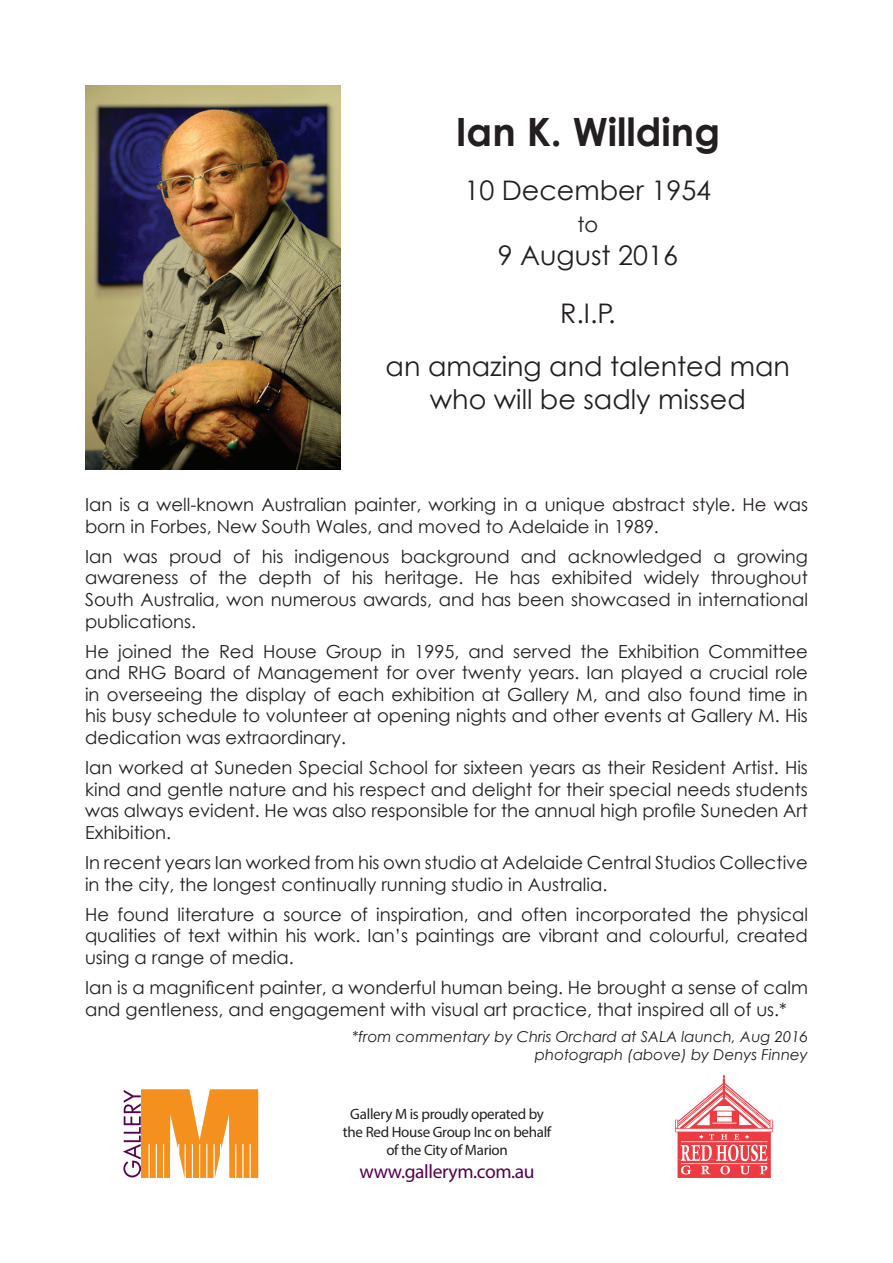
<style>
.page{position:relative;width:893px;height:1263px;background:#fff}
.page>*{position:absolute;margin:0;border:0;box-sizing:border-box;transform-origin:0 0}
.t1{font:700 39px "Century Gothic";color:#231f20}
.t2{font:27px/57.9px "Century Gothic";color:#231f20;text-align:center}
.t3{font:21px "Century Gothic";color:#231f20}
.t4{font:19.5px "Myriad Pro";letter-spacing:-.02em;color:#56004e}
.t5{font:18px/21.6px "Century Gothic";color:#231f20;text-align:justify}
.t6{font:italic 15px/18px "Century Gothic";color:#231f20;text-align:right}
.t7{font:15px/18px "Myriad Pro";letter-spacing:-.02em;color:#231f20;text-align:center}
</style>
<div class="page">
<img style="left:85px;top:85px;width:256px;height:384px">
<svg style="left:123px;top:1089px;width:135px;height:89px"></svg>
<svg style="left:675px;top:1075px;width:98px;height:103px"></svg>
<h1 class="t1" style="left:456px;top:102px;width:266px">Ian K. Willding</h1>
<h2 class="t2" style="left:464px;top:161px;width:248px">10 December 1954</h2>
<p class="t3" style="left:577px;top:210px;width:22px">to</p>
<h2 class="t2" style="left:498px;top:226px;width:182px">9 August 2016<br>R.I.P.</h2>
<h2 class="t2" style="left:386px;top:350px;width:406px;line-height:32.4px">an amazing and talented man who will be sadly missed</h2>
<p class="t5" style="left:85px;top:493px;width:724px">Ian is a well-known Australian painter, working in a unique abstract style. He was born in Forbes, New South Wales, and moved to Adelaide in 1989.</p>
<p class="t5" style="left:85px;top:545px;width:724px">Ian was proud of his indigenous background and acknowledged a growing awareness of the depth of his heritage. He has exhibited widely throughout South Australia, won numerous awards, and has been showcased in international publications.</p>
<p class="t5" style="left:85px;top:640px;width:724px">He joined the Red House Group in 1995, and served the Exhibition Committee and RHG Board of Management for over twenty years. Ian played a crucial role in overseeing the display of each exhibition at Gallery M, and also found time in his busy schedule to volunteer at opening nights and other events at Gallery M. His dedication was extraordinary.</p>
<p class="t5" style="left:85px;top:756px;width:724px">Ian worked at Suneden Special School for sixteen years as their Resident Artist. His kind and gentle nature and his respect and delight for their special needs students was always evident. He was also responsible for the annual high profile Suneden Art Exhibition.</p>
<p class="t5" style="left:85px;top:851px;width:724px">In recent years Ian worked from his own studio at Adelaide Central Studios Collective in the city, the longest continually running studio in Australia.</p>
<p class="t5" style="left:85px;top:903px;width:724px">He found literature a source of inspiration, and often incorporated the physical qualities of text within his work. Ian’s paintings are vibrant and colourful, created using a range of media.</p>
<p class="t5" style="left:85px;top:976px;width:724px">Ian is a magnificent painter, a wonderful human being. He brought a sense of calm and gentleness, and engagement with visual art practice, that inspired all of us.*</p>
<p class="t6" style="left:352px;top:1027px;width:457px">*from commentary by Chris Orchard at SALA launch, Aug 2016 photograph (above) by Denys Finney</p>
<p class="t7" style="left:343px;top:1104px;width:210px">Gallery M is proudly operated by the Red House Group Inc on behalf of the City of Marion</p>
<p class="t4" style="left:359px;top:1159px;width:177px">www.gallerym.com.au</p>
</div>
